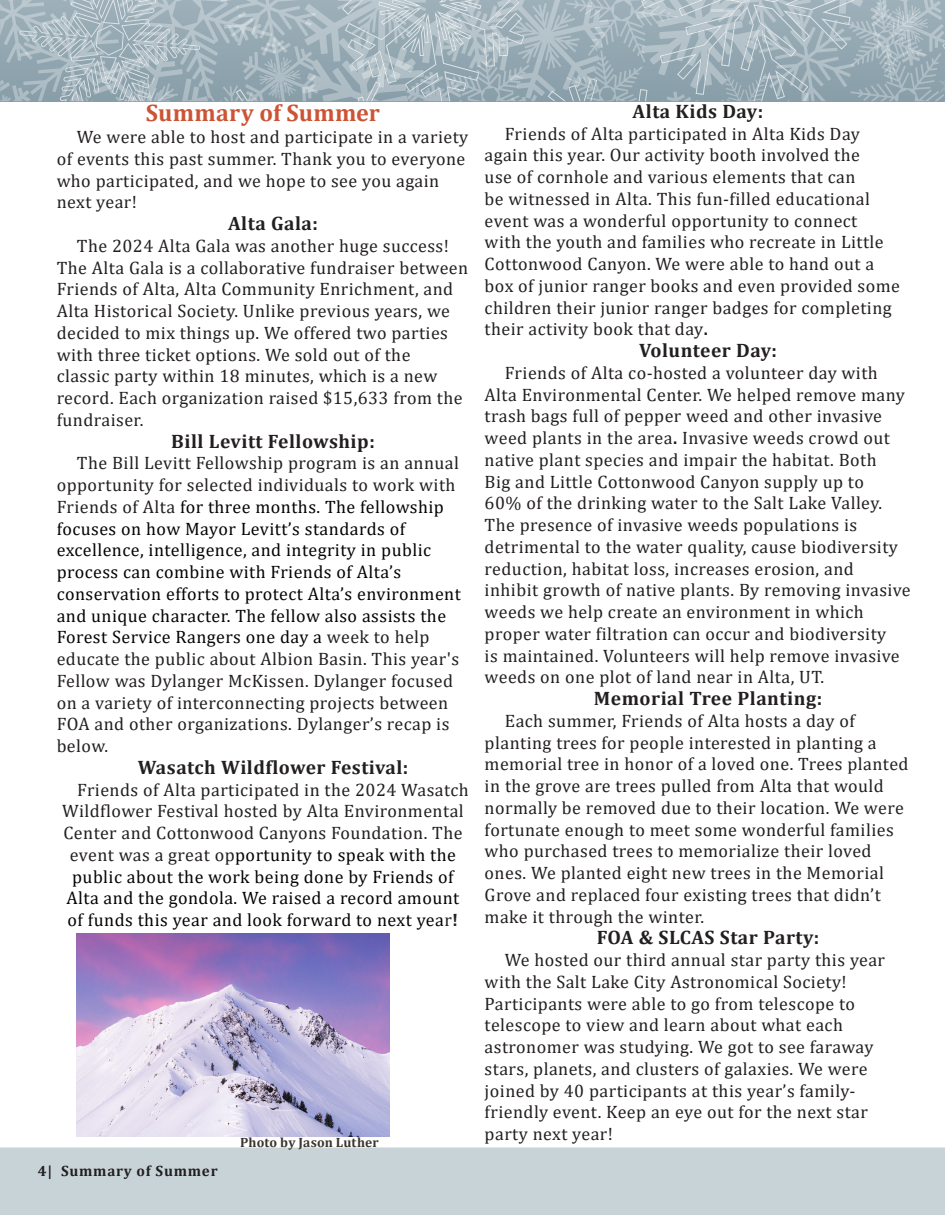
<style>
.page{position:relative;width:945px;height:1215px;background:#fff}
.page>*{position:absolute;margin:0;border:0;box-sizing:border-box;transform-origin:0 0}
.FOA_Newsletter_Muti_Paragraph_One_Articl{font:700 24px "Cambria";letter-spacing:.01em;color:#cc5434}
.FOA_Newsletter_Muti_Paragraph_One_Articl-2{font:700 19.5px "Cambria";letter-spacing:.025em;color:#231f20}
.FOA_Newsletter_Muti_Paragraph_One_Articl-3{font:18px/21.8px "Cambria";letter-spacing:.025em;color:#231f20}
.FOA_Newsletter_Muti_Paragraph_One_Articl-4{font:18px "Cambria";letter-spacing:.025em;color:#040503}
.t1{font:700 15px "Cambria";letter-spacing:.05em;color:#231f20}
.t2{font:700 13.5px "Cambria";letter-spacing:.005em;color:#3a352e}
.s1{color:#040503}
.s2{color:#231f20}
.s3{font-weight:700;color:#231f20}
.s4{font-weight:700}
</style>
<div class="page">
<div style="left:0;top:1148px;width:945px;height:67px;background:#c8d3d8"></div>
<svg style="left:0;top:0;width:945px;height:102px;background:#a3b4bd"></svg>
<img style="left:76px;top:933px;width:314px;height:204px">
<p class="FOA_Newsletter_Muti_Paragraph_One_Articl" style="left:146px;top:96px;width:236px">Summary of Summer</p>
<p class="FOA_Newsletter_Muti_Paragraph_One_Articl-3" style="left:57px;top:126px;width:413px;text-indent:20px">We were able to host and participate in a variety of events this past summer. Thank you to everyone who participated, and we hope to see you again next year!</p>
<p class="FOA_Newsletter_Muti_Paragraph_One_Articl-2" style="left:228px;top:210px;width:91px">Alta Gala:</p>
<p class="FOA_Newsletter_Muti_Paragraph_One_Articl-3" style="left:57px;top:235px;width:413px;text-indent:20px">The 2024 Alta Gala was another huge success!<br>The Alta Gala is a collaborative fundraiser between Friends of Alta, Alta Community Enrichment, and Alta Historical Society. Unlike previous years, we decided to mix things up. We offered two parties with three ticket options. We sold out of the<br>classic party within 18 minutes, which is a new record. Each organization raised $15,633 from the fundraiser.</p>
<p class="FOA_Newsletter_Muti_Paragraph_One_Articl-2" style="left:171px;top:427px;width:205px">Bill Levitt Fellowship:</p>
<p class="FOA_Newsletter_Muti_Paragraph_One_Articl-3" style="left:57px;top:452px;width:406px;text-indent:20px">The Bill Levitt Fellowship program is an annual opportunity for selected individuals to work with Friends of Alta <span class="s1">for three months. The fellowship focuses on how Mayor Levitt’s standards of excellence, intelligence, and integrity in public process can combine with Friends of Alta’s conservation efforts to protect Alta’s environment and unique character. The fellow also assists the Forest Service Rangers one day a</span> week to help educate the public about Albion Basin. This year's Fellow was Dylanger McKissen. Dylanger focused on a variety of interconnecting projects between FOA and other organizations. Dylanger’s recap is below.</p>
<p class="FOA_Newsletter_Muti_Paragraph_One_Articl-2" style="left:138px;top:754px;width:272px">Wasatch Wildflower Festival:</p>
<p class="FOA_Newsletter_Muti_Paragraph_One_Articl-3" style="left:77px;top:779px;width:393px">Friends of Alta participated in the 2024 Wasatch</p>
<p class="FOA_Newsletter_Muti_Paragraph_One_Articl-3" style="left:62px;top:800px;width:403px">Wildflower Festival hosted by Alta Environmental</p>
<p class="FOA_Newsletter_Muti_Paragraph_One_Articl-3" style="left:63px;top:822px;width:401px">Center and Cottonwood Canyons Foundation. The</p>
<p class="FOA_Newsletter_Muti_Paragraph_One_Articl-4" style="left:70px;top:844px;width:388px"><span class="s2">event was a great op</span>portunity to speak with the</p>
<p class="FOA_Newsletter_Muti_Paragraph_One_Articl-4" style="left:72px;top:866px;width:383px">public about the work being done by Friends of</p>
<p class="FOA_Newsletter_Muti_Paragraph_One_Articl-4" style="left:66px;top:888px;width:394px">Alta and the gondola. We raised a record amount</p>
<p class="FOA_Newsletter_Muti_Paragraph_One_Articl-4" style="left:68px;top:909px;width:392px">of funds this year and look forward to next yea<span class="s2">r</span><span class="s3">!</span></p>
<p class="t1" style="left:38px;top:1161px;width:181px">4| Summary of Summer</p>
<p class="t2" style="left:240px;top:1133px;width:140px">Photo by Jason Luther</p>
<p class="FOA_Newsletter_Muti_Paragraph_One_Articl-2" style="left:633px;top:98px;width:132px">Alta Kids Day:</p>
<p class="FOA_Newsletter_Muti_Paragraph_One_Articl-3" style="left:485px;top:123px;width:417px;text-indent:20px">Friends of Alta participated in Alta Kids Day again this year. Our activity booth involved the<br>use of cornhole and various elements that can<br>be witnessed in Alta. This fun-filled educational event was a wonderful opportunity to connect<br>with the youth and families who recreate in Little Cottonwood Canyon. We were able to hand out a box of junior ranger books and even provided some children their junior ranger badges for completing their activity book that day<span class="s4">.</span></p>
<p class="FOA_Newsletter_Muti_Paragraph_One_Articl-2" style="left:639px;top:337px;width:139px">Volunteer Day:</p>
<p class="FOA_Newsletter_Muti_Paragraph_One_Articl-3" style="left:485px;top:362px;width:428px;text-indent:20px">Friends of Alta co-hosted a volunteer day with Alta Environmental Center. We helped remove many trash bags full of pepper weed and other invasive weed plants in the area<span class="s4">.</span> Invasive weeds crowd out native plant species and impair the habitat. Both<br>Big and Little Cottonwood Canyon supply up to<br>60% of the drinking water to the Salt Lake Valley.<br>The presence of invasive weeds populations is detrimental to the water quality, cause biodiversity reduction, habitat loss, increases erosion, and inhibit growth of native plants. By removing invasive weeds we help create an environment in which proper water filtration can occur and biodiversity<br>is maintained. Volunteers will help remove invasive weeds on one plot of land near in Alta, UT.</p>
<p class="FOA_Newsletter_Muti_Paragraph_One_Articl-2" style="left:594px;top:685px;width:230px">Memorial Tree Planting:</p>
<p class="FOA_Newsletter_Muti_Paragraph_One_Articl-3" style="left:485px;top:710px;width:425px;text-indent:20px">Each summer, Friends of Alta hosts a day of planting trees for people interested in planting a memorial tree in honor of a loved one. Trees planted in the grove are trees pulled from Alta that would normally be removed due to their location. We were fortunate enough to meet some wonderful families who purchased trees to memorialize their loved ones. We planted eight new trees in the Memorial Grove and replaced four existing trees that didn’t make it through the winter.</p>
<p class="FOA_Newsletter_Muti_Paragraph_One_Articl-2" style="left:597px;top:924px;width:224px">FOA &amp; SLCAS Star Party:</p>
<p class="FOA_Newsletter_Muti_Paragraph_One_Articl-3" style="left:485px;top:949px;width:402px;text-indent:20px">We hosted our third annual star party this year with the Salt Lake City Astronomical Society!<br>Participants were able to go from telescope to telescope to view and learn about what each astronomer was studying. We got to see faraway stars, planets, and clusters of galaxies. We were joined by 40 participants at this year’s family&shy;friendly event. Keep an eye out for the next star party next year!</p>
</div>
